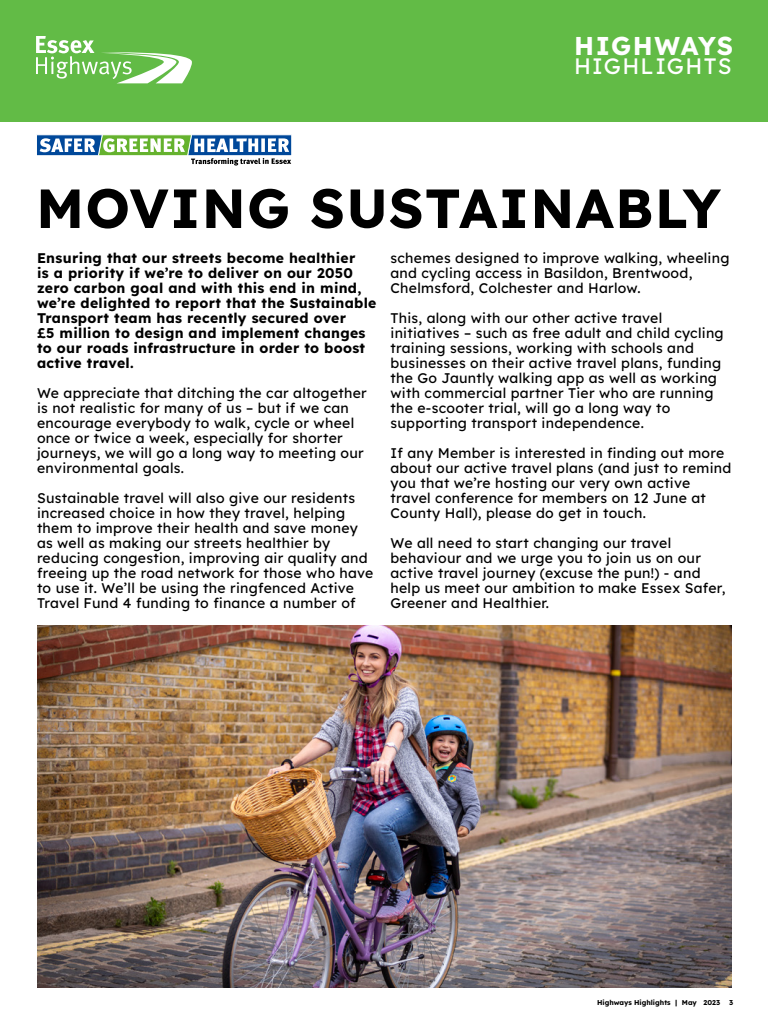
<style>
.page{position:relative;width:768px;height:1024px;background:#fff}
.page>*{position:absolute;margin:0;border:0;box-sizing:border-box;transform-origin:0 0}
.Chapter_Title_-_Alig{font:55px "Lexend";letter-spacing:.02em;color:#000}
.Book_Title{font:25.8px "Lexend";letter-spacing:.045em;color:#fff}
.Book_Title-2{font:22.3px "Lexend";letter-spacing:.06em;color:#fff}
.t1{font:14px/15px "Lexend";letter-spacing:.02em;color:#000}
.t2{font:7px "Lexend";color:#000}
</style>
<div class="page">
<svg style="left:37px;top:134px;width:255px;height:32px"></svg>
<img style="left:37px;top:625px;width:695px;height:363px">
<div style="left:0;top:0;width:768px;height:122px;background:#62bb46"></div>
<svg style="left:36px;top:36px;width:156px;height:47px"></svg>
<p class="Book_Title" style="left:574px;top:27px;width:161px">HIGHWAYS</p>
<p class="Book_Title-2" style="left:574px;top:49px;width:159px">HIGHLIGHTS</p>
<p class="Chapter_Title_-_Alig" style="left:36px;top:169px;width:686px">MOVING SUSTAINABLY</p>
<p class="t1" style="left:37px;top:250px;width:341px">Ensuring that our streets become healthier<br>is a priority if we’re to deliver on our 2050 zero carbon goal and with this end in mind, we’re delighted to report that the Sustainable Transport team has recently secured over<br>£5 million to design and implement changes to our roads infrastructure in order to boost active travel.</p>
<p class="t1" style="left:37px;top:385px;width:331px">We appreciate that ditching the car altogether is not realistic for many of us – but if we can encourage everybody to walk, cycle or wheel once or twice a week, especially for shorter journeys, we will go a long way to meeting our environmental goals.</p>
<p class="t1" style="left:37px;top:490px;width:338px">Sustainable travel will also give our residents increased choice in how they travel, helping them to improve their health and save money as well as making our streets healthier by reducing congestion, improving air quality and freeing up the road network for those who have to use it. We’ll be using the ringfenced Active Travel Fund 4 funding to finance a number of</p>
<p class="t1" style="left:390px;top:250px;width:340px">schemes designed to improve walking, wheeling and cycling access in Basildon, Brentwood,<br>Chelmsford, Colchester and Harlow.</p>
<p class="t1" style="left:390px;top:310px;width:335px">This, along with our other active travel initiatives – such as free adult and child cycling training sessions, working with schools and businesses on their active travel plans, funding the Go Jauntly walking app as well as working with commercial partner Tier who are running the e-scooter trial, will go a long way to supporting transport independence.</p>
<p class="t1" style="left:390px;top:445px;width:342px">If any Member is interested in finding out more about our active travel plans (and just to remind you that we’re hosting our very own active travel conference for members on 12 June at County Hall), please do get in touch.</p>
<p class="t1" style="left:390px;top:535px;width:337px">We all need to start changing our travel behaviour and we urge you to join us on our active travel journey (excuse the pun!) - and help us meet our ambition to make Essex Safer, Greener and Healthier.</p>
<p class="t2" style="left:597px;top:997px;width:125px">Highways Highlights | May 2023</p>
<p class="t2" style="left:729px;top:997px;width:6px">3</p>
</div>
